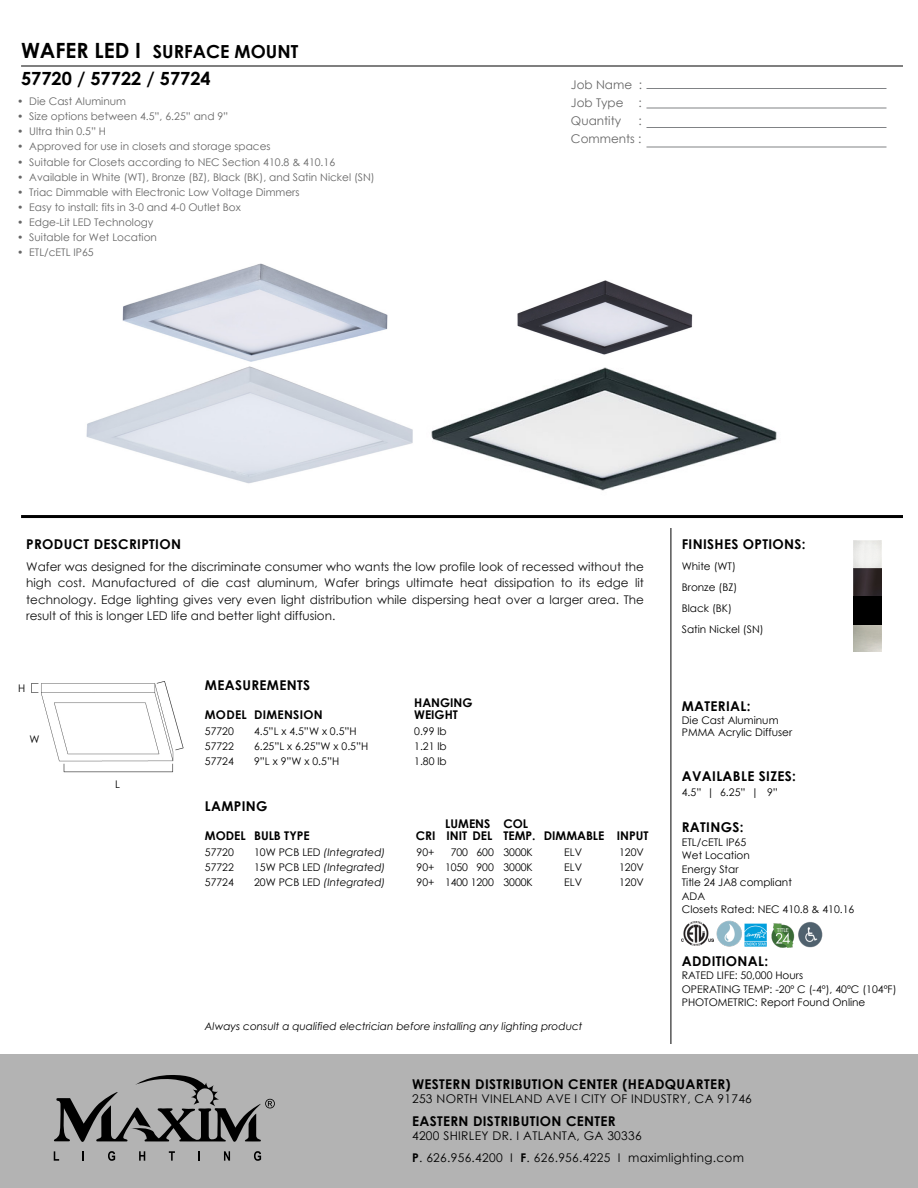
<style>
.page{position:relative;width:918px;height:1188px;background:#fff}
.page>*{position:absolute;margin:0;border:0;box-sizing:border-box;transform-origin:0 0}
.t1{font:700 18.15px "Century Gothic";color:#000}
.t2{font:700 18px "Century Gothic";color:#000}
.t3{font:700 13.5px "Century Gothic";letter-spacing:.025em;color:#000}
.t4{font:12px/16.5px "Century Gothic";color:#111;text-align:justify}
.t5{font:12px/21.5px "Century Gothic";letter-spacing:.025em;color:#000}
.t6{font:700 12px/12px "Century Gothic";color:#000}
.t7{font:12px/18px "Century Gothic";color:#666;text-align:justify}
.t8{font:700 12px "Century Gothic";letter-spacing:.025em;color:#000}
.t9{font:10.5px/15px "Century Gothic";color:#000;text-align:justify}
.t10{font:10.5px "Century Gothic";color:#666}
.t11{font:italic 10.5px/15px "Century Gothic";color:#000;text-align:justify}
.s1{font-size:21px}
.s2{font-style:normal}
.s3{font-weight:700}
</style>
<div class="page">
<img style="left:431px;top:367px;width:346px;height:256px">
<img style="left:31px;top:681px;width:153px;height:92px">
<img style="left:86px;top:374px;width:327px;height:110px">
<img style="left:517px;top:280px;width:176px;height:75px">
<img style="left:122px;top:263px;width:266px;height:111px">
<div style="left:0;top:1054px;width:918px;height:134px;background:#b3b3b3"></div>
<svg style="left:54px;top:1151px;width:5px;height:10px"></svg>
<svg style="left:108px;top:1151px;width:7px;height:10px"></svg>
<svg style="left:139px;top:1151px;width:6px;height:10px"></svg>
<svg style="left:169px;top:1151px;width:6px;height:10px"></svg>
<svg style="left:198px;top:1151px;width:2px;height:10px"></svg>
<svg style="left:224px;top:1151px;width:6px;height:10px"></svg>
<svg style="left:254px;top:1151px;width:7px;height:10px"></svg>
<svg style="left:54px;top:1075px;width:221px;height:67px"></svg>
<hr style="left:21px;top:515px;width:882px;height:3px;background:#000">
<hr style="left:21px;top:66px;width:882px;height:1px;background:#000">
<hr style="left:671px;top:528px;width:1px;height:516px;background:#000">
<img style="left:716px;top:920px;width:26px;height:27px">
<img style="left:771px;top:923px;width:21px;height:24px">
<img style="left:682px;top:922px;width:32px;height:24px">
<img style="left:745px;top:923px;width:22px;height:23px">
<img style="left:792px;top:922px;width:31px;height:26px">
<hr style="left:647px;top:88px;width:240px;height:1px;background:#808285">
<hr style="left:647px;top:108px;width:240px;height:1px;background:#808285">
<hr style="left:647px;top:127px;width:240px;height:1px;background:#808285">
<hr style="left:647px;top:147px;width:240px;height:1px;background:#808285">
<img style="left:853px;top:541px;width:28px;height:110px">
<h2 class="t2" style="left:21px;top:38px;width:279px"><span class="s1">WAFER LED I</span> SURFACE MOUNT</h2>
<h1 class="t1" style="left:21px;top:65px;width:191px">57720 / 57722 / 57724</h1>
<p class="t10" style="left:17px;top:94px;width:110px">• Die Cast Aluminum</p>
<p class="t10" style="left:17px;top:109px;width:213px">• Size options between 4.5”, 6.25” and 9”</p>
<p class="t10" style="left:17px;top:124px;width:91px">• Ultra thin 0.5” H</p>
<p class="t10" style="left:17px;top:139px;width:255px">• Approved for use in closets and storage spaces</p>
<p class="t10" style="left:17px;top:154px;width:320px">• Suitable for Closets according to NEC Section 410.8 &amp; 410.16</p>
<p class="t10" style="left:17px;top:169px;width:359px">• Available in White (WT), Bronze (BZ), Black (BK), and Satin Nickel (SN)</p>
<p class="t10" style="left:17px;top:184px;width:284px">• Triac Dimmable with Electronic Low Voltage Dimmers</p>
<p class="t10" style="left:17px;top:199px;width:225px">• Easy to install: fits in 3-0 and 4-0 Outlet Box</p>
<p class="t10" style="left:17px;top:214px;width:138px">• Edge-Lit LED Technology</p>
<p class="t10" style="left:17px;top:229px;width:141px">• Suitable for Wet Location</p>
<p class="t10" style="left:17px;top:244px;width:78px">• ETL/cETL IP65</p>
<p class="t7" style="left:571px;top:75px;width:73px">Job Name :<br>Job Type :<br>Quantity</p>
<p class="t7" style="left:571px;top:111px;width:72px;text-align:right">:<br>Comments :</p>
<p class="t3" style="left:26px;top:534px;width:156px">PRODUCT DESCRIPTION</p>
<p class="t4" style="left:26px;top:558px;width:619px">Wafer was designed for the discriminate consumer who wants the low profile look of recessed without the high cost. Manufactured of die cast aluminum, Wafer brings ultimate heat dissipation to its edge lit technology. Edge lighting gives very even light distribution while dispersing heat over a larger area. The result of this is longer LED life and better light diffusion.</p>
<p class="t9" style="left:18px;top:681px;width:9px">H</p>
<p class="t9" style="left:30px;top:731px;width:12px">W</p>
<p class="t9" style="left:115px;top:776px;width:6px">L</p>
<p class="t3" style="left:205px;top:675px;width:107px">MEASUREMENTS</p>
<p class="t8" style="left:205px;top:706px;width:119px">MODEL DIMENSION</p>
<p class="t9" style="left:205px;top:724px;width:31px">57720<br>57722<br>57724</p>
<p class="t9" style="left:254px;top:724px;width:116px;text-align:left">4.5”L x 4.5”W x 0.5”H<br>6.25”L x 6.25”W x 0.5”H<br>9”L x 9”W x 0.5”H</p>
<p class="t6" style="left:414px;top:696px;width:60px">HANGING<br>WEIGHT</p>
<p class="t9" style="left:414px;top:724px;width:34px">0.99 lb 1.21 lb 1.80 lb</p>
<p class="t3" style="left:205px;top:796px;width:64px">LAMPING</p>
<p class="t6" style="left:445px;top:817px;width:47px">LUMENS</p>
<p class="t9" style="left:445px;top:844px;width:50px;text-align:left;text-indent:6px">700<br>1050<br>1400 1200</p>
<p class="t6" style="left:205px;top:829px;width:106px">MODEL BULB TYPE</p>
<p class="t6" style="left:447px;top:829px;width:47px">INIT DEL</p>
<p class="t6" style="left:416px;top:829px;width:21px">CRI</p>
<p class="t9" style="left:417px;top:844px;width:19px">90+ 90+ 90+</p>
<p class="t11" style="left:254px;top:844px;width:133px"><span class="s2">10W PCB LED</span> (Integrated)<br><span class="s2">15W PCB LED</span> (Integrated)<br><span class="s2">20W PCB LED</span> (Integrated)</p>
<p class="t9" style="left:477px;top:844px;width:19px">600<br>900</p>
<p class="t9" style="left:205px;top:844px;width:31px">57720<br>57722<br>57724</p>
<p class="t6" style="left:503px;top:817px;width:34px">COL<br>TEMP.</p>
<p class="t9" style="left:503px;top:844px;width:31px">3000K 3000K 3000K</p>
<p class="t6" style="left:544px;top:829px;width:62px">DIMMABLE</p>
<p class="t9" style="left:564px;top:844px;width:19px">ELV ELV ELV</p>
<p class="t6" style="left:617px;top:829px;width:33px">INPUT</p>
<p class="t9" style="left:619px;top:844px;width:26px">120V 120V 120V</p>
<p class="t11" style="left:205px;top:1018px;width:379px">Always consult a qualified electrician before installing any lighting product</p>
<p class="t3" style="left:682px;top:534px;width:125px">FINISHES OPTIONS:</p>
<p class="t9" style="left:682px;top:556px;width:83px;line-height:21px;text-align:left">White (WT)<br>Bronze (BZ)<br>Black (BK)<br>Satin Nickel (SN)</p>
<p class="t3" style="left:682px;top:696px;width:70px">MATERIAL:</p>
<p class="t9" style="left:682px;top:714px;width:112px;line-height:12.6px">Die Cast Aluminum<br>PMMA Acrylic Diffuser</p>
<p class="t3" style="left:682px;top:766px;width:116px">AVAILABLE SIZES:</p>
<p class="t9" style="left:682px;top:784px;width:98px">4.5” | 6.25” | 9”</p>
<p class="t3" style="left:682px;top:816px;width:63px">RATINGS:</p>
<p class="t9" style="left:682px;top:835px;width:174px;line-height:13.5px;text-align:left">ETL/cETL IP65<br>Wet Location<br>Energy Star<br>Title 24 JA8 compliant<br>ADA<br>Closets Rated: NEC 410.8 &amp; 410.16</p>
<p class="t3" style="left:682px;top:951px;width:88px">ADDITIONAL:</p>
<p class="t9" style="left:682px;top:969px;width:216px;line-height:13.5px;text-align:left">RATED LIFE: 50,000 Hours<br>OPERATING TEMP: -20º C (-4º), 40ºC (104ºF)<br>PHOTOMETRIC: Report Found Online</p>
<p class="t3" style="left:412px;top:1073px;width:320px">WESTERN DISTRIBUTION CENTER (HEADQUARTER)</p>
<p class="t5" style="left:412px;top:1088px;width:341px">253 NORTH VINELAND AVE I CITY OF INDUSTRY, CA 91746</p>
<p class="t3" style="left:412px;top:1111px;width:205px">EASTERN DISTRIBUTION CENTER</p>
<p class="t5" style="left:412px;top:1125px;width:333px">4200 SHIRLEY DR. I ATLANTA, GA 30336<br><span class="s3">P</span>. 626.956.4200 I <span class="s3">F</span>. 626.956.4225 I maximlighting.com</p>
</div>
